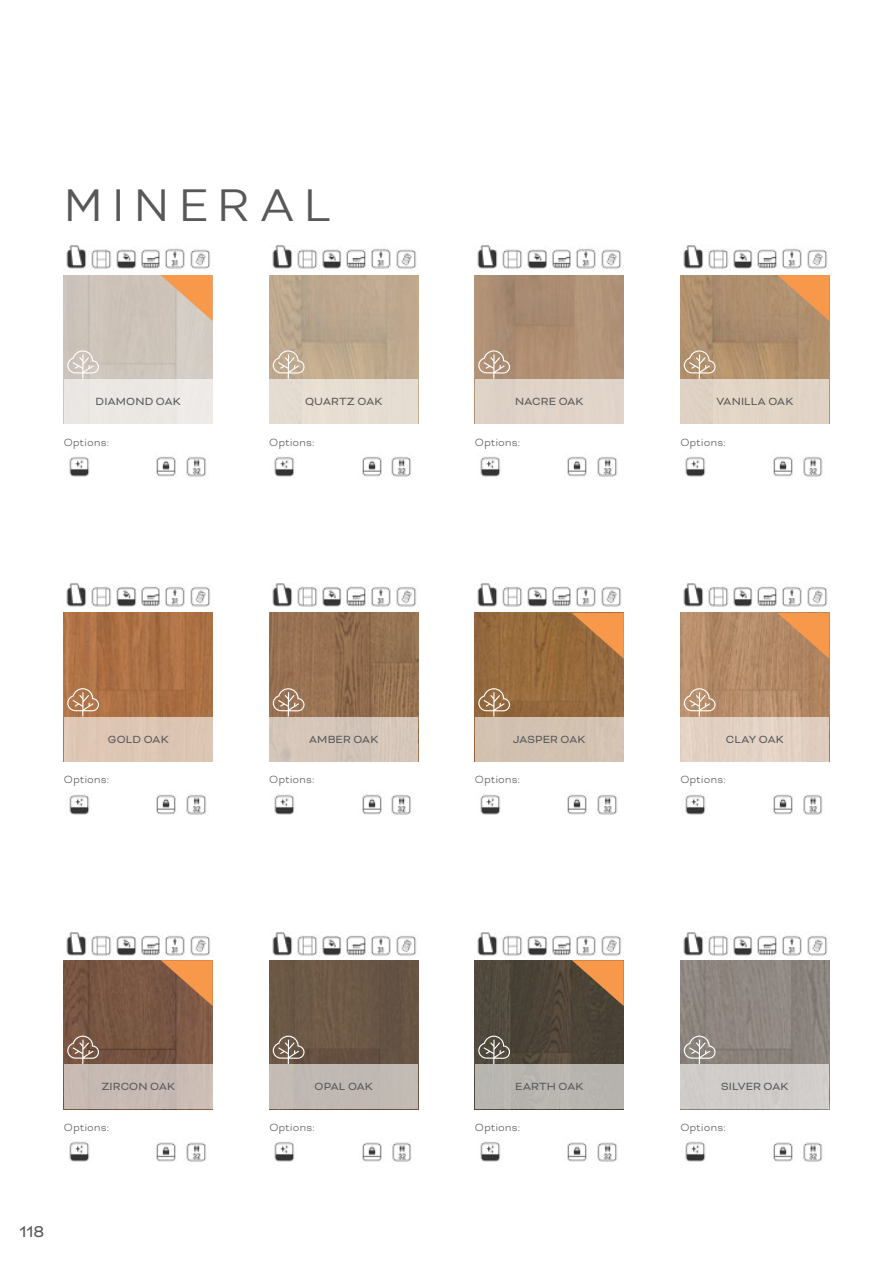
<style>
.page{position:relative;width:893px;height:1263px;background:#fff}
.page>*{position:absolute;margin:0;border:0;box-sizing:border-box;transform-origin:0 0}
.t1{font:45px "Gotham";letter-spacing:.2em;color:#57585a}
.t2{font:18px "Bicyclette";color:#57585a}
.t3{font:12px "Bicyclette";letter-spacing:.015em;color:#57585a}
.t4{font:300 12px "Bicyclette";letter-spacing:.025em;color:#57585a}
</style>
<div class="page">
<img style="left:269px;top:613px;width:149px;height:104px">
<img style="left:269px;top:275px;width:149px;height:104px">
<img style="left:64px;top:275px;width:149px;height:104px">
<img style="left:680px;top:960px;width:149px;height:104px">
<img style="left:475px;top:613px;width:149px;height:104px">
<img style="left:475px;top:960px;width:149px;height:104px">
<img style="left:680px;top:613px;width:149px;height:104px">
<img style="left:64px;top:960px;width:149px;height:104px">
<img style="left:64px;top:613px;width:149px;height:104px">
<img style="left:680px;top:275px;width:149px;height:104px">
<img style="left:269px;top:960px;width:149px;height:104px">
<img style="left:475px;top:275px;width:149px;height:104px">
<svg style="left:273px;top:688px;width:32px;height:28px"></svg>
<svg style="left:273px;top:350px;width:32px;height:29px"></svg>
<svg style="left:67px;top:350px;width:32px;height:29px"></svg>
<svg style="left:684px;top:1035px;width:32px;height:29px"></svg>
<svg style="left:478px;top:688px;width:32px;height:28px"></svg>
<svg style="left:478px;top:1035px;width:32px;height:29px"></svg>
<svg style="left:684px;top:688px;width:32px;height:28px"></svg>
<svg style="left:67px;top:1035px;width:32px;height:29px"></svg>
<svg style="left:67px;top:688px;width:32px;height:28px"></svg>
<svg style="left:684px;top:350px;width:32px;height:29px"></svg>
<svg style="left:273px;top:1035px;width:32px;height:29px"></svg>
<svg style="left:478px;top:350px;width:32px;height:29px"></svg>
<div style="left:269px;top:717px;width:149px;height:45px;background:#d5c6b9"></div>
<div style="left:269px;top:379px;width:149px;height:45px;background:#e6ddd2"></div>
<div style="left:64px;top:379px;width:149px;height:45px;background:#ebe8e4"></div>
<div style="left:680px;top:1064px;width:149px;height:45px;background:#cfccc9"></div>
<div style="left:475px;top:717px;width:149px;height:45px;background:#d3c1b1"></div>
<div style="left:475px;top:1064px;width:149px;height:45px;background:#b8b5b0"></div>
<div style="left:680px;top:717px;width:149px;height:45px;background:#e1d1c3"></div>
<div style="left:64px;top:1064px;width:149px;height:45px;background:#c8bbb3"></div>
<div style="left:64px;top:717px;width:149px;height:45px;background:#ddc6b4"></div>
<div style="left:680px;top:379px;width:149px;height:45px;background:#e1d3c5"></div>
<div style="left:269px;top:1064px;width:149px;height:45px;background:#c1b9b3"></div>
<div style="left:475px;top:379px;width:149px;height:45px;background:#e0d3c7"></div>
<img style="left:91px;top:246px;width:94px;height:24px">
<img style="left:91px;top:583px;width:94px;height:25px">
<img style="left:91px;top:932px;width:94px;height:24px">
<img style="left:297px;top:248px;width:94px;height:22px">
<img style="left:297px;top:586px;width:94px;height:22px">
<img style="left:297px;top:935px;width:94px;height:21px">
<img style="left:502px;top:246px;width:94px;height:24px">
<img style="left:502px;top:583px;width:94px;height:25px">
<img style="left:502px;top:932px;width:94px;height:24px">
<img style="left:708px;top:586px;width:94px;height:22px">
<img style="left:708px;top:935px;width:94px;height:21px">
<img style="left:274px;top:456px;width:21px;height:21px">
<img style="left:69px;top:456px;width:21px;height:21px">
<img style="left:274px;top:794px;width:21px;height:21px">
<img style="left:480px;top:456px;width:21px;height:21px">
<img style="left:274px;top:1141px;width:21px;height:21px">
<img style="left:69px;top:794px;width:21px;height:21px">
<img style="left:685px;top:456px;width:21px;height:21px">
<img style="left:685px;top:1141px;width:21px;height:21px">
<img style="left:480px;top:794px;width:21px;height:21px">
<img style="left:480px;top:1141px;width:21px;height:21px">
<img style="left:685px;top:794px;width:21px;height:21px">
<img style="left:69px;top:1141px;width:21px;height:21px">
<img style="left:362px;top:456px;width:20px;height:21px">
<img style="left:156px;top:456px;width:20px;height:21px">
<img style="left:362px;top:794px;width:20px;height:21px">
<img style="left:567px;top:456px;width:20px;height:21px">
<img style="left:362px;top:1142px;width:20px;height:20px">
<img style="left:156px;top:794px;width:20px;height:21px">
<img style="left:773px;top:456px;width:20px;height:21px">
<img style="left:773px;top:1142px;width:20px;height:20px">
<img style="left:567px;top:794px;width:20px;height:21px">
<img style="left:567px;top:1142px;width:20px;height:20px">
<img style="left:773px;top:794px;width:20px;height:21px">
<img style="left:156px;top:1142px;width:20px;height:20px">
<img style="left:391px;top:456px;width:20px;height:21px">
<img style="left:186px;top:456px;width:20px;height:21px">
<img style="left:391px;top:794px;width:20px;height:21px">
<img style="left:597px;top:456px;width:20px;height:21px">
<img style="left:392px;top:1142px;width:20px;height:20px">
<img style="left:186px;top:794px;width:20px;height:21px">
<img style="left:803px;top:456px;width:20px;height:21px">
<img style="left:803px;top:1142px;width:20px;height:20px">
<img style="left:597px;top:794px;width:20px;height:21px">
<img style="left:597px;top:1142px;width:20px;height:20px">
<img style="left:803px;top:794px;width:20px;height:21px">
<img style="left:186px;top:1142px;width:20px;height:20px">
<svg style="left:161px;top:275px;width:52px;height:46px;background:#e3af84"></svg>
<svg style="left:777px;top:275px;width:52px;height:46px;background:#d3945d"></svg>
<svg style="left:777px;top:613px;width:52px;height:46px;background:#d28e57"></svg>
<svg style="left:572px;top:613px;width:52px;height:46px;background:#c58043"></svg>
<svg style="left:572px;top:960px;width:52px;height:46px;background:#a16d40"></svg>
<svg style="left:161px;top:960px;width:52px;height:46px;background:#b77747"></svg>
<img style="left:190px;top:249px;width:23px;height:21px">
<img style="left:190px;top:586px;width:23px;height:22px">
<img style="left:190px;top:935px;width:21px;height:21px">
<img style="left:396px;top:249px;width:21px;height:20px">
<img style="left:396px;top:586px;width:21px;height:21px">
<img style="left:396px;top:935px;width:21px;height:21px">
<img style="left:601px;top:249px;width:23px;height:21px">
<img style="left:601px;top:586px;width:23px;height:22px">
<img style="left:601px;top:935px;width:21px;height:21px">
<img style="left:807px;top:586px;width:21px;height:21px">
<img style="left:807px;top:935px;width:21px;height:21px">
<img style="left:66px;top:245px;width:21px;height:24px">
<img style="left:66px;top:583px;width:21px;height:24px">
<img style="left:66px;top:932px;width:21px;height:24px">
<img style="left:272px;top:245px;width:21px;height:24px">
<img style="left:272px;top:583px;width:21px;height:24px">
<img style="left:272px;top:932px;width:21px;height:24px">
<img style="left:477px;top:245px;width:21px;height:24px">
<img style="left:477px;top:583px;width:21px;height:24px">
<img style="left:477px;top:932px;width:21px;height:24px">
<img style="left:683px;top:245px;width:145px;height:25px">
<img style="left:683px;top:583px;width:21px;height:24px">
<img style="left:683px;top:932px;width:21px;height:24px">
<p class="t1" style="left:64px;top:180px;width:269px">MINERAL</p>
<p class="t3" style="left:96px;top:394px;width:87px">DIAMOND OAK</p>
<p class="t3" style="left:305px;top:394px;width:79px">QUARTZ OAK</p>
<p class="t4" style="left:64px;top:435px;width:47px">Options:</p>
<p class="t4" style="left:269px;top:435px;width:47px">Options:</p>
<p class="t3" style="left:515px;top:394px;width:70px">NACRE OAK</p>
<p class="t4" style="left:475px;top:435px;width:47px">Options:</p>
<p class="t3" style="left:716px;top:394px;width:78px">VANILLA OAK</p>
<p class="t4" style="left:680px;top:435px;width:47px">Options:</p>
<p class="t3" style="left:108px;top:732px;width:62px">GOLD OAK</p>
<p class="t4" style="left:64px;top:773px;width:47px">Options:</p>
<p class="t3" style="left:309px;top:732px;width:71px">AMBER OAK</p>
<p class="t4" style="left:269px;top:773px;width:47px">Options:</p>
<p class="t3" style="left:513px;top:732px;width:74px">JASPER OAK</p>
<p class="t4" style="left:475px;top:773px;width:47px">Options:</p>
<p class="t3" style="left:726px;top:732px;width:59px">CLAY OAK</p>
<p class="t4" style="left:680px;top:773px;width:47px">Options:</p>
<p class="t3" style="left:101px;top:1080px;width:75px">ZIRCON OAK</p>
<p class="t4" style="left:64px;top:1120px;width:47px">Options:</p>
<p class="t2" style="left:19px;top:1221px;width:26px">118</p>
<p class="t3" style="left:315px;top:1080px;width:60px">OPAL OAK</p>
<p class="t4" style="left:269px;top:1120px;width:47px">Options:</p>
<p class="t3" style="left:515px;top:1080px;width:70px">EARTH OAK</p>
<p class="t4" style="left:475px;top:1120px;width:47px">Options:</p>
<p class="t3" style="left:721px;top:1080px;width:69px">SILVER OAK</p>
<p class="t4" style="left:680px;top:1120px;width:47px">Options:</p>
</div>
